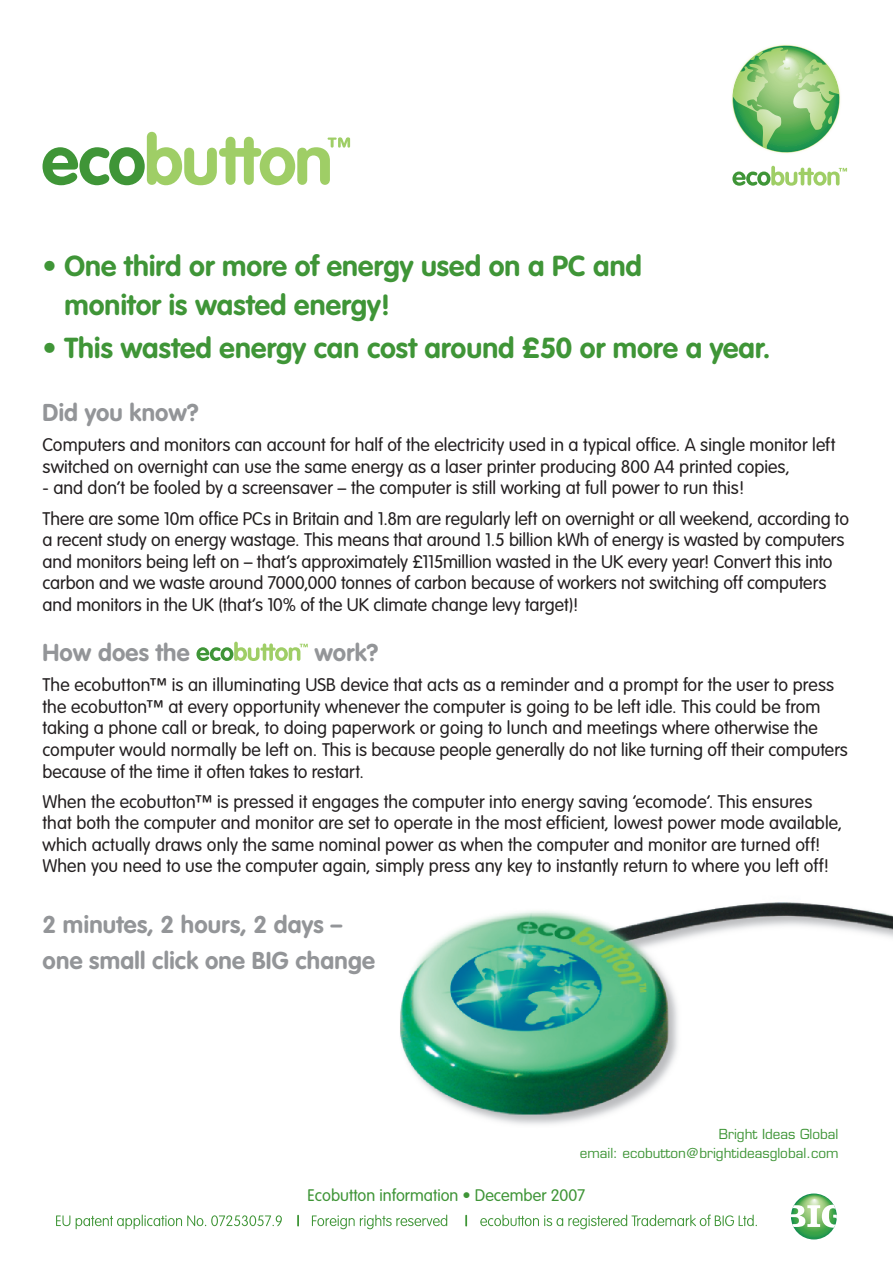
<style>
.page{position:relative;width:893px;height:1263px;background:#fff}
.page>*{position:absolute;margin:0;border:0;box-sizing:border-box;transform-origin:0 0}
.t1{font:700 28.5px/39px "VAG Rounded";letter-spacing:.005em;color:#3f9537}
.t2{font:700 24px/35.7px "VAG Rounded";letter-spacing:.01em;color:#939598}
.t3{font:300 18px/21.6px "VAG Rounded";color:#231f20}
.t4{font:300 16.5px "VAG Rounded";color:#3f9537}
.t5{font:13.5px/19.2px "Eurostile";color:#3f9537;text-align:right}
</style>
<div class="page">
<img style="left:400px;top:902px;width:493px;height:223px">
<svg style="left:732px;top:45px;width:108px;height:108px"></svg>
<svg style="left:732px;top:166px;width:115px;height:20px"></svg>
<svg style="left:43px;top:132px;width:307px;height:53px"></svg>
<svg style="left:791px;top:1193px;width:46px;height:46px"></svg>
<svg style="left:791px;top:1204px;width:46px;height:24px"></svg>
<svg style="left:297px;top:1215px;width:2px;height:11px"></svg>
<svg style="left:465px;top:1215px;width:2px;height:11px"></svg>
<svg style="left:56px;top:1215px;width:14px;height:11px"></svg>
<svg style="left:76px;top:1214px;width:206px;height:15px"></svg>
<svg style="left:312px;top:1214px;width:135px;height:15px"></svg>
<svg style="left:480px;top:1214px;width:277px;height:15px"></svg>
<svg style="left:196px;top:642px;width:112px;height:19px"></svg>
<h1 class="t1" style="left:64px;top:246px;width:579px;text-indent:-22px">• One third or more of energy used on a PC and monitor is wasted energy!</h1>
<h1 class="t1" style="left:43px;top:328px;width:729px">• This wasted energy can cost around £50 or more a year.</h1>
<h2 class="t2" style="left:43px;top:395px;width:158px">Did you know?</h2>
<p class="t3" style="left:43px;top:434px;width:794px">Computers and monitors can account for half of the electricity used in a typical office. A single monitor left switched on overnight can use the same energy as a laser printer producing 800 A4 printed copies,</p>
<p class="t3" style="left:43px;top:473px;width:808px;line-height:30.2px">- and don’t be fooled by a screensaver – the computer is still working at full power to run this!<br>There are some 10m office PCs in Britain and 1.8m are regularly left on overnight or all weekend, according to</p>
<p class="t3" style="left:43px;top:529px;width:803px">a recent study on energy wastage. This means that around 1.5 billion kWh of energy is wasted by computers and monitors being left on – that’s approximately £115million wasted in the UK every year! Convert this into carbon and we waste around 7000,000 tonnes of carbon because of workers not switching off computers and monitors in the UK (that’s 10% of the UK climate change levy target)!</p>
<h2 class="t2" style="left:43px;top:634px;width:149px">How does the</h2>
<h2 class="t2" style="left:314px;top:634px;width:65px">work?</h2>
<p class="t3" style="left:43px;top:674px;width:807px">The ecobutton™ is an illuminating USB device that acts as a reminder and a prompt for the user to press the ecobutton™ at every opportunity whenever the computer is going to be left idle. This could be from taking a phone call or break, to doing paperwork or going to lunch and meetings where otherwise the computer would normally be left on. This is because people generally do not like turning off their computers because of the time it often takes to restart.</p>
<p class="t3" style="left:43px;top:790px;width:801px">When the ecobutton™ is pressed it engages the computer into energy saving ‘ecomode’. This ensures that both the computer and monitor are set to operate in the most efficient, lowest power mode available, which actually draws only the same nominal power as when the computer and monitor are turned off!<br>When you need to use the computer again, simply press any key to instantly return to where you left off!</p>
<h2 class="t2" style="left:43px;top:906px;width:334px">2 minutes, 2 hours, 2 days – one small click one BIG change</h2>
<p class="t5" style="left:580px;top:1124px;width:260px">Bright Ideas Global<br>email: ecobutton@brightideasglobal.com</p>
<p class="t4" style="left:307px;top:1186px;width:279px">Ecobutton information • December 2007</p>
</div>
